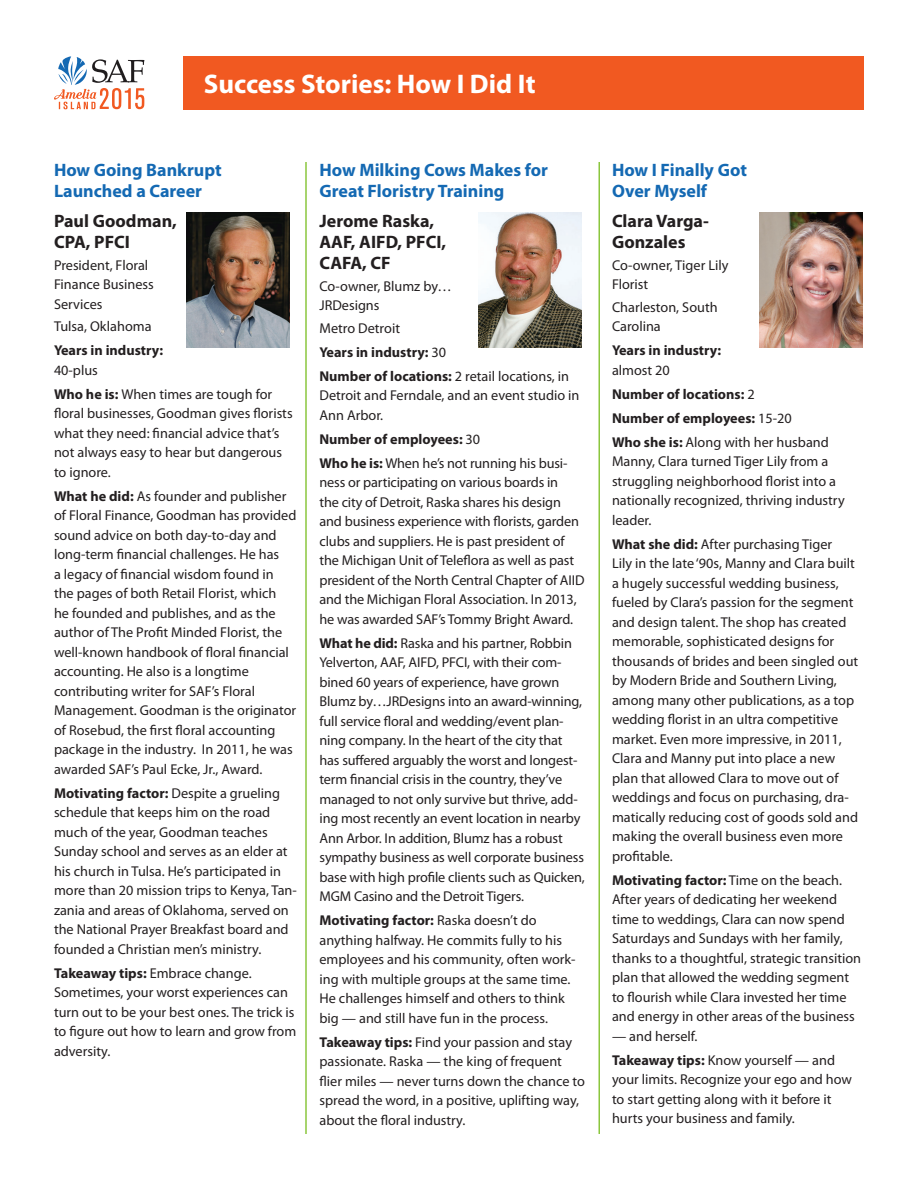
<style>
.page{position:relative;width:918px;height:1188px;background:#fff}
.page>*{position:absolute;margin:0;border:0;box-sizing:border-box;transform-origin:0 0}
.t1{font:700 27px "Myriad Pro";color:#fff}
.t2{font:700 18px/21px "Myriad Pro";color:#1469b3}
.t3{font:700 18px/21px "Myriad Pro";color:#231f20}
.t4{font:14.25px/19.5px "Myriad Pro";color:#231f20}
.t5{font:700 14.25px/24px "Myriad Pro";color:#231f20}
.s1{font-weight:700}
.s2{font-weight:400}
</style>
<div class="page">
<img style="left:186px;top:212px;width:103px;height:135px">
<img style="left:759px;top:212px;width:103px;height:135px">
<img style="left:478px;top:212px;width:104px;height:135px">
<div style="left:183px;top:56px;width:681px;height:54px;background:#f15921"></div>
<hr style="left:305px;top:162px;width:2px;height:972px;background:#8bc63e">
<hr style="left:598px;top:162px;width:2px;height:972px;background:#8bc63e">
<svg style="left:54px;top:56px;width:90px;height:53px"></svg>
<h1 class="t1" style="left:204px;top:66px;width:333px">Success Stories: How I Did It</h1>
<p class="t2" style="left:54px;top:158px;width:169px">How Going Bankrupt<br>Launched a Career</p>
<p class="t3" style="left:54px;top:209px;width:124px">Paul Goodman,<br>CPA, PFCI</p>
<p class="t4" style="left:54px;top:255px;width:101px">President, Floral<br>Finance Business<br>Services</p>
<p class="t4" style="left:54px;top:317px;width:99px">Tulsa, Oklahoma</p>
<p class="t5" style="left:54px;top:338px;width:111px">Years in industry:</p>
<p class="t4" style="left:54px;top:358px;width:220px;line-height:24px">40-plus<br><span class="s1">Who he is:</span> When times are tough for</p>
<p class="t4" style="left:54px;top:404px;width:240px">floral businesses, Goodman gives florists what they need: financial advice that’s not always easy to hear but dangerous to ignore.</p>
<p class="t4" style="left:54px;top:486px;width:244px"><span class="s1">What he did:</span> As founder and publisher of Floral Finance, Goodman has provided sound advice on both day-to-day and long-term financial challenges. He has<br>a legacy of financial wisdom found in the pages of both Retail Florist, which<br>he founded and publishes, and as the author of The Profit Minded Florist, the well-known handbook of floral financial accounting. He also is a longtime contributing writer for SAF’s Floral Management. Goodman is the originator of Rosebud, the first floral accounting package in the industry. In 2011, he was awarded SAF’s Paul Ecke, Jr., Award.</p>
<p class="t4" style="left:54px;top:783px;width:244px"><span class="s1">Motivating factor:</span> Despite a grueling schedule that keeps him on the road much of the year, Goodman teaches Sunday school and serves as an elder at his church in Tulsa. He’s participated in more than 20 mission trips to Kenya, Tan&shy;zania and areas of Oklahoma, served on the National Prayer Breakfast board and founded a Christian men’s ministry.</p>
<p class="t4" style="left:54px;top:963px;width:244px"><span class="s1">Takeaway tips:</span> Embrace change.<br>Sometimes, your worst experiences can turn out to be your best ones. The trick is to figure out how to learn and grow from adversity.</p>
<p class="t2" style="left:320px;top:158px;width:230px">How Milking Cows Makes for<br>Great Floristry Training</p>
<p class="t3" style="left:320px;top:209px;width:128px">Jerome Raska,<br>AAF, AIFD, PFCI,<br>CAFA, CF</p>
<p class="t4" style="left:320px;top:276px;width:134px">Co-owner, Blumz by…<br>JRDesigns</p>
<p class="t5" style="left:320px;top:316px;width:251px"><span class="s2">Metro Detroit<br></span>Years in industry: <span class="s2">30<br></span>Number of locations: <span class="s2">2 retail locations, in</span></p>
<p class="t4" style="left:320px;top:386px;width:262px">Detroit and Ferndale, and an event studio in<br>Ann Arbor.</p>
<p class="t4" style="left:320px;top:427px;width:250px;line-height:24px"><span class="s1">Number of employees:</span> 30<br><span class="s1">Who he is:</span> When he’s not running his busi-</p>
<p class="t4" style="left:320px;top:473px;width:267px">ness or participating on various boards in<br>the city of Detroit, Raska shares his design and business experience with florists, garden clubs and suppliers. He is past president of the Michigan Unit of Teleflora as well as past president of the North Central Chapter of AIID and the Michigan Floral Association. In 2013, he was awarded SAF’s Tommy Bright Award.</p>
<p class="t4" style="left:320px;top:633px;width:267px"><span class="s1">What he did:</span> Raska and his partner, Robbin Yelverton, AAF, AIFD, PFCI, with their com&shy;bined 60 years of experience, have grown Blumz by…JRDesigns into an award-winning, full service floral and wedding/event plan&shy;ning company. In the heart of the city that has suffered arguably the worst and longest&shy;term financial crisis in the country, they’ve managed to not only survive but thrive, add&shy;ing most recently an event location in nearby Ann Arbor. In addition, Blumz has a robust sympathy business as well corporate business base with high profile clients such as Quicken, MGM Casino and the Detroit Tigers.</p>
<p class="t4" style="left:320px;top:911px;width:258px"><span class="s1">Motivating factor:</span> Raska doesn’t do anything halfway. He commits fully to his employees and his community, often work&shy;ing with multiple groups at the same time.<br>He challenges himself and others to think big — and still have fun in the process.</p>
<p class="t4" style="left:320px;top:1032px;width:267px"><span class="s1">Takeaway tips:</span> Find your passion and stay passionate. Raska — the king of frequent flier miles — never turns down the chance to spread the word, in a positive, uplifting way, about the floral industry.</p>
<p class="t2" style="left:612px;top:158px;width:137px">How I Finally Got<br>Over Myself</p>
<p class="t3" style="left:612px;top:209px;width:98px">Clara Varga-<br>Gonzales</p>
<p class="t4" style="left:612px;top:255px;width:118px">Co-owner, Tiger Lily<br>Florist</p>
<p class="t4" style="left:612px;top:297px;width:107px">Charleston, South<br>Carolina</p>
<p class="t5" style="left:612px;top:338px;width:111px">Years in industry:</p>
<p class="t5" style="left:612px;top:358px;width:218px"><span class="s2">almost 20<br></span>Number of locations: <span class="s2">2<br></span>Number of employees: <span class="s2">15-20<br></span>Who she is: <span class="s2">Along with her husband</span></p>
<p class="t4" style="left:612px;top:452px;width:234px">Manny, Clara turned Tiger Lily from a struggling neighborhood florist into a nationally recognized, thriving industry leader.</p>
<p class="t4" style="left:612px;top:534px;width:248px"><span class="s1">What she did:</span> After purchasing Tiger<br>Lily in the late ‘90s, Manny and Clara built a hugely successful wedding business, fueled by Clara’s passion for the segment and design talent. The shop has created memorable, sophisticated designs for thousands of brides and been singled out by Modern Bride and Southern Living, among many other publications, as a top wedding florist in an ultra competitive market. Even more impressive, in 2011, Clara and Manny put into place a new plan that allowed Clara to move out of weddings and focus on purchasing, dra&shy;matically reducing cost of goods sold and making the overall business even more profitable.</p>
<p class="t4" style="left:612px;top:870px;width:251px"><span class="s1">Motivating factor:</span> Time on the beach.<br>After years of dedicating her weekend time to weddings, Clara can now spend Saturdays and Sundays with her family, thanks to a thoughtful, strategic transition plan that allowed the wedding segment to flourish while Clara invested her time and energy in other areas of the business</p>
<p class="t4" style="left:612px;top:1024px;width:225px;line-height:24px">— and herself.<br><span class="s1">Takeaway tips:</span> Know yourself — and</p>
<p class="t4" style="left:612px;top:1070px;width:242px">your limits. Recognize your ego and how to start getting along with it before it hurts your business and family.</p>
</div>
